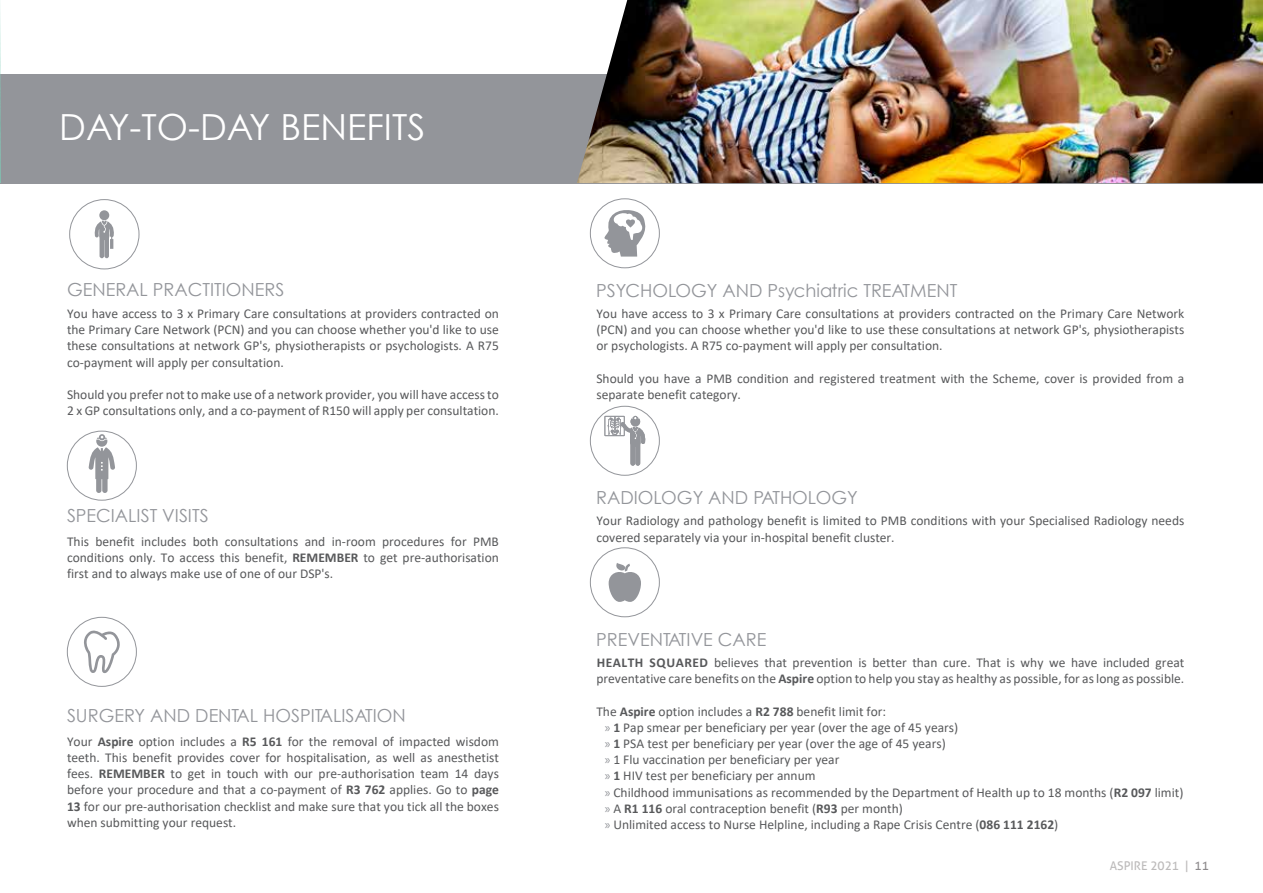
<style>
.page{position:relative;width:1263px;height:893px;background:#fff}
.page>*{position:absolute;margin:0;border:0;box-sizing:border-box;transform-origin:0 0}
.t1{font:36px "Century Gothic";color:#fff}
.t2{font:18px "Century Gothic";color:#93959a}
.t3{font:13.5px/16.2px "Calibri";color:#58595b}
.t4{font:12px "Aller";color:#bdbbbb}
.s1{font-weight:700}
.s2{font-family:"Myriad Pro";color:#93959a}
.s3{color:#8d8a8c}
</style>
<div class="page">
<div style="left:0;top:0;width:1263px;height:183px;background:#93959a"></div>
<div style="left:0;top:0;width:1263px;height:74px;background:#fff"></div>
<img style="left:0;top:9px;width:1px;height:174px">
<img style="left:577px;top:0;width:686px;height:183px">
<div style="left:67px;top:431px;width:70px;height:69px;border:1px solid #93959a;border-radius:50%"></div>
<div style="left:69px;top:199px;width:70px;height:70px;background:#fff;border:1px solid #93959a;border-radius:50%"></div>
<div style="left:99px;top:210px;width:10px;height:10px;background:#93959a;border-radius:50%"></div>
<svg style="left:94px;top:220px;width:20px;height:38px"></svg>
<svg style="left:89px;top:434px;width:26px;height:59px"></svg>
<div style="left:67px;top:617px;width:70px;height:70px;border:1px solid #93959a;border-radius:50%"></div>
<svg style="left:84px;top:630px;width:36px;height:43px"></svg>
<div style="left:590px;top:406px;width:70px;height:70px;border:1px solid #93959a;border-radius:50%"></div>
<div style="left:590px;top:547px;width:70px;height:70px;border:1px solid #93959a;border-radius:50%"></div>
<div style="left:590px;top:198px;width:70px;height:70px;border:1px solid #93959a;border-radius:50%"></div>
<svg style="left:604px;top:210px;width:42px;height:47px"></svg>
<svg style="left:604px;top:416px;width:42px;height:50px"></svg>
<svg style="left:609px;top:563px;width:32px;height:39px"></svg>
<h1 class="t1" style="left:59px;top:105px;width:367px">DAY-TO-DAY BENEFITS</h1>
<h2 class="t2" style="left:67px;top:279px;width:219px">GENERAL PRACTITIONERS</h2>
<p class="t3" style="left:67px;top:305px;width:433px;text-align:justify">You have access to 3 x Primary Care consultations at providers contracted on the Primary Care Network (PCN) and you can choose whether you'd like to use these consultations at network GP's, physiotherapists or psychologists. A R75 co-payment will apply per consultation.</p>
<p class="t3" style="left:67px;top:386px;width:433px">Should you prefer not to make use of a network provider, you will have access to<br>2 x GP consultations only, and a co-payment of R150 will apply per consultation.</p>
<h2 class="t2" style="left:67px;top:505px;width:143px">SPECIALIST VISITS</h2>
<p class="t3" style="left:67px;top:533px;width:433px;text-align:justify">This benefit includes both consultations and in-room procedures for PMB conditions only. To access this benefit, <span class="s1">REMEMBER</span> to get pre-authorisation first and to always make use of one of our DSP's.</p>
<h2 class="t2" style="left:67px;top:705px;width:340px">SURGERY AND DENTAL HOSPITALISATION</h2>
<p class="t3" style="left:67px;top:733px;width:433px;text-align:justify">Your <span class="s1">Aspire</span> option includes a <span class="s1">R5 161</span> for the removal of impacted wisdom teeth. This benefit provides cover for hospitalisation, as well as anesthetist fees. <span class="s1">REMEMBER</span> to get in touch with our pre-authorisation team 14 days before your procedure and that a co-payment of <span class="s1">R3 762</span> applies. Go to <span class="s1">page 13</span> for our pre-authorisation checklist and make sure that you tick all the boxes when submitting your request.</p>
<h2 class="t2" style="left:596px;top:279px;width:363px">PSYCHOLOGY AND Psychiatric TREATMENT</h2>
<p class="t3" style="left:596px;top:305px;width:589px;text-align:justify">You have access to 3 x Primary Care consultations at providers contracted on the Primary Care Network (PCN) and you can choose whether you'd like to use these consultations at network GP's, physiotherapists or psychologists. A R75 co-payment will apply per consultation.</p>
<p class="t3" style="left:596px;top:370px;width:589px">Should you have a PMB condition and registered treatment with the Scheme, cover is provided from a separate benefit category.</p>
<h2 class="t2" style="left:596px;top:487px;width:263px">RADIOLOGY AND PATHOLOGY</h2>
<p class="t3" style="left:596px;top:512px;width:589px">Your Radiology and pathology benefit is limited to PMB conditions with your Specialised Radiology needs covered separately via your in-hospital benefit cluster.</p>
<h2 class="t2" style="left:596px;top:628px;width:172px">PREVENTATIVE CARE</h2>
<p class="t3" style="left:596px;top:654px;width:589px"><span class="s1">HEALTH SQUARED</span> believes that prevention is better than cure. That is why we have included great preventative care benefits on the <span class="s1">Aspire</span> option to help you stay as healthy as possible, for as long as possible.</p>
<p class="t3" style="left:605px;top:703px;width:580px;text-indent:-8px">The <span class="s1">Aspire</span> option includes a <span class="s1">R2 788</span> benefit limit for:<br><span class="s2">»</span> <span class="s1">1</span> Pap smear per beneficiary per year (over the age of 45 years)<br><span class="s2">»</span> <span class="s1">1</span> PSA test per beneficiary per year (over the age of 45 years)<br><span class="s2">»</span> 1 Flu vaccination per beneficiary per year<br><span class="s2">»</span> <span class="s1">1</span> HIV test per beneficiary per annum<br><span class="s2">»</span> Childhood immunisations as recommended by the Department of Health up to 18 months (<span class="s1">R2 097</span> limit) <span class="s2">»</span> A <span class="s1">R1 116</span> oral contraception benefit (<span class="s1">R93</span> per month)<br><span class="s2">»</span> Unlimited access to Nurse Helpline, including a Rape Crisis Centre (<span class="s1">086 111 2162</span>)</p>
<p class="t4" style="left:1110px;top:858px;width:101px">ASPIRE 2021 | <span class="s3">11</span></p>
</div>
